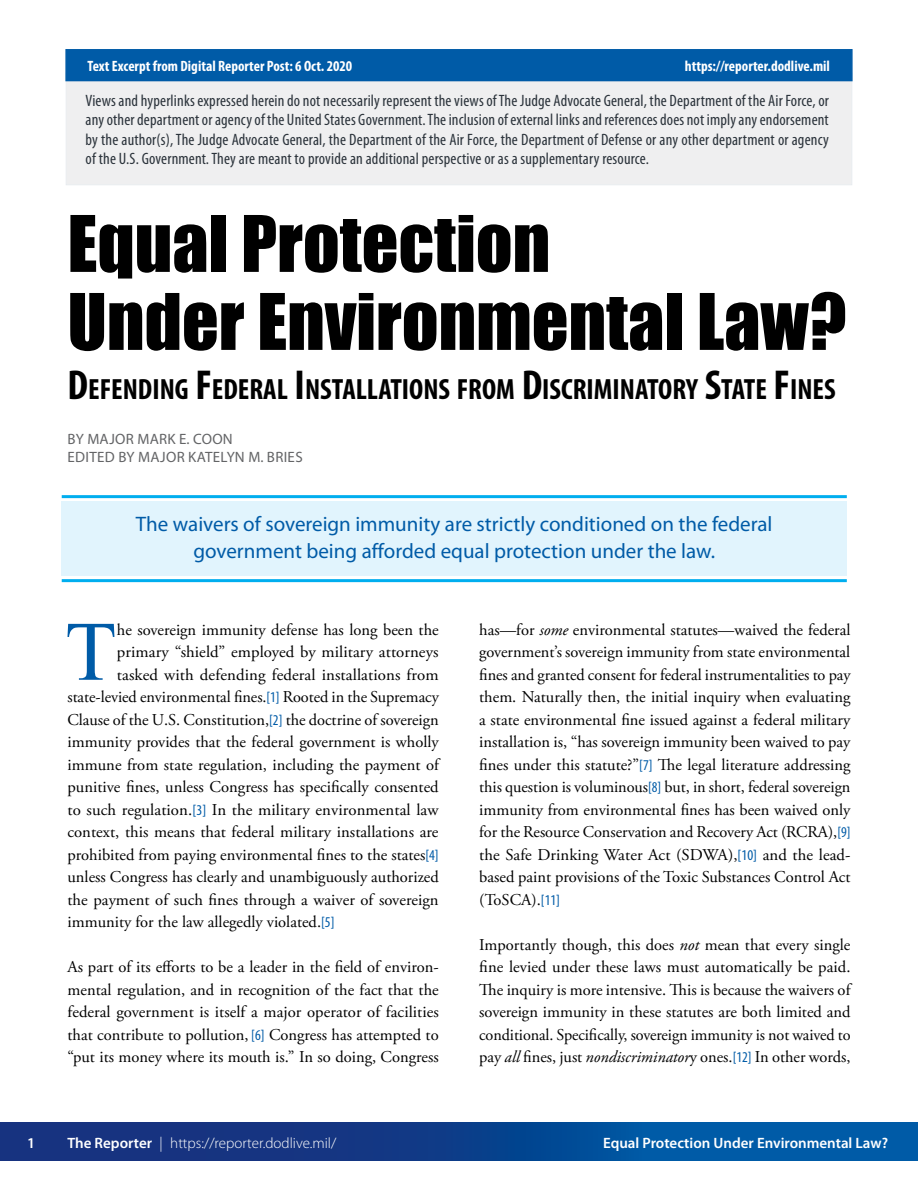
<style>
.page{position:relative;width:918px;height:1188px;background:#fff}
.page>*{position:absolute;margin:0;border:0;box-sizing:border-box;transform-origin:0 0}
.Intro_Par{font:84.45px "Times New Roman";color:#005ba7}
.LONG_TITLE{font:72px "Impact";color:#000}
.Long_Title_2{font:700 condensed 29.4px "Myriad Pro";color:#000}
.Intro_Excerpt{font:21px/27px "Myriad Pro";color:#005ba7;text-align:center}
.Intro_Par-2{font:16.5px/22.5px "Adobe Garamond Pro";color:#000;text-align:justify}
.Disclaimer{font:condensed 16.5px/19.5px "Myriad Pro";letter-spacing:.01em;color:#2b333b;text-align:justify}
.Post_Date{font:700 condensed 15px "Myriad Pro";color:#fff}
.Author{font:15px "Myriad Pro";letter-spacing:.02em;color:#636466}
.t1{font:300 15px "Myriad Pro";color:#fff}
.t2{font:600 15px "Myriad Pro";color:#fff}
.s1{font-size:42px}
.s2{font-family:"Myriad Pro";font-stretch:condensed;font-size:15px;color:#005ba7}
.s3{font-style:italic}
.s4{font-weight:600}
</style>
<div class="page">
<div style="left:0;top:1122px;width:918px;height:39px;background:linear-gradient(to right,#1c2875,#0060ac)"></div>
<div style="left:66px;top:73px;width:786px;height:112px;background:#efeff0"></div>
<div style="left:65px;top:49px;width:788px;height:32px;background:#005ba7"></div>
<div style="left:62px;top:501px;width:785px;height:75px;background:#e1f4fd"></div>
<hr style="left:62px;top:495px;width:785px;height:3px;background:#00aeef">
<hr style="left:62px;top:579px;width:785px;height:3px;background:#00aeef">
<p class="Post_Date" style="left:87px;top:57px;width:266px">Text Excerpt from Digital Reporter Post: 6 Oct. 2020</p>
<p class="Post_Date" style="left:685px;top:57px;width:147px">https://reporter.dodlive.mil</p>
<p class="Disclaimer" style="left:86px;top:90px;width:745px">Views and hyperlinks expressed herein do not necessarily represent the views of The Judge Advocate General, the Department of the Air Force, or any other department or agency of the United States Government. The inclusion of external links and references does not imply any endorsement by the author(s), The Judge Advocate General, the Department of the Air Force, the Department of Defense or any other department or agency of the U.S. Government. They are meant to provide an additional perspective or as a supplementary resource.</p>
<p class="LONG_TITLE" style="left:68px;top:188px;width:484px">Equal Protection</p>
<p class="LONG_TITLE" style="left:68px;top:266px;width:780px">Under Environmental Law?</p>
<p class="Long_Title_2" style="left:68px;top:371px;width:770px"><span class="s1">D</span>EFENDING <span class="s1">F</span>EDERAL <span class="s1">I</span> NSTALLATIONS FROM <span class="s1">D</span>ISCRIMINATORY <span class="s1">S</span>TATE <span class="s1">F</span>INES</p>
<p class="Author" style="left:68px;top:429px;width:167px">BY MAJOR MARK E. COON</p>
<p class="Author" style="left:68px;top:447px;width:237px">EDITED BY MAJOR KATELYN M. BRIES</p>
<p class="Intro_Excerpt" style="left:136px;top:510px;width:638px">The waivers of sovereign immunity are strictly conditioned on the federal government being afforded equal protection under the law.</p>
<p class="Intro_Par" style="left:65px;top:595px;width:53px">T</p>
<p class="Intro_Par-2" style="left:117px;top:619px;width:323px">he sovereign immunity defense has long been the</p>
<p class="Intro_Par-2" style="left:117px;top:641px;width:323px">primary “shield” employed by military attorneys</p>
<p class="Intro_Par-2" style="left:117px;top:664px;width:323px">tasked with defending federal installations from</p>
<p class="Intro_Par-2" style="left:68px;top:686px;width:373px">state-levied environmental fines.<span class="s2">[1]</span> Rooted in the Supremacy</p>
<p class="Intro_Par-2" style="left:68px;top:709px;width:373px">Clause of the U.S. Constitution,<span class="s2">[2]</span> the doctrine of sovereign</p>
<p class="Intro_Par-2" style="left:68px;top:731px;width:373px">immunity provides that the federal government is wholly</p>
<p class="Intro_Par-2" style="left:68px;top:754px;width:373px">immune from state regulation, including the payment of</p>
<p class="Intro_Par-2" style="left:68px;top:776px;width:373px">punitive fines, unless Congress has specifically consented</p>
<p class="Intro_Par-2" style="left:68px;top:799px;width:373px">to such regulation.<span class="s2">[3]</span> In the military environmental law</p>
<p class="Intro_Par-2" style="left:68px;top:821px;width:372px">context, this means that federal military installations are</p>
<p class="Intro_Par-2" style="left:68px;top:844px;width:373px">prohibited from paying environmental fines to the states<span class="s2">[4]</span></p>
<p class="Intro_Par-2" style="left:68px;top:866px;width:373px">unless Congress has clearly and unambiguously authorized</p>
<p class="Intro_Par-2" style="left:68px;top:889px;width:373px">the payment of such fines through a waiver of sovereign</p>
<p class="Intro_Par-2" style="left:68px;top:911px;width:269px">immunity for the law allegedly violated.<span class="s2">[5]</span></p>
<p class="Intro_Par-2" style="left:68px;top:956px;width:373px">As part of its efforts to be a leader in the field of environ&shy;mental regulation, and in recognition of the fact that the federal government is itself a major operator of facilities that contribute to pollution, <span class="s2">[6]</span> Congress has attempted to “put its money where its mouth is.” In so doing, Congress</p>
<p class="Intro_Par-2" style="left:479px;top:619px;width:373px">has—for <span class="s3">some</span> environmental statutes—waived the federal government’s sovereign immunity from state environmental fines and granted consent for federal instrumentalities to pay them. Naturally then, the initial inquiry when evaluating a state environmental fine issued against a federal military installation is, “has sovereign immunity been waived to pay fines under this statute?”<span class="s2">[7]</span> The legal literature addressing this question is voluminous<span class="s2">[8]</span> but, in short, federal sovereign immunity from environmental fines has been waived only for the Resource Conservation and Recovery Act (RCRA),<span class="s2">[9] </span>the Safe Drinking Water Act (SDWA),<span class="s2">[10]</span> and the lead&shy;based paint provisions of the Toxic Substances Control Act (ToSCA).<span class="s2">[11]</span></p>
<p class="Intro_Par-2" style="left:479px;top:934px;width:373px">Importantly though, this does <span class="s3">not</span> mean that every single fine levied under these laws must automatically be paid.<br>The inquiry is more intensive. This is because the waivers of sovereign immunity in these statutes are both limited and conditional. Specifically, sovereign immunity is not waived to pay <span class="s3">all</span> fines, just <span class="s3">nondiscriminator</span>y ones.<span class="s2">[12]</span> In other words,</p>
<p class="t2" style="left:27px;top:1133px;width:10px">1</p>
<p class="t1" style="left:68px;top:1134px;width:270px"><span class="s4">The Reporter</span> | https://reporter.dodlive.mil/</p>
<p class="t2" style="left:603px;top:1133px;width:287px">Equal Protection Under Environmental Law?</p>
</div>
